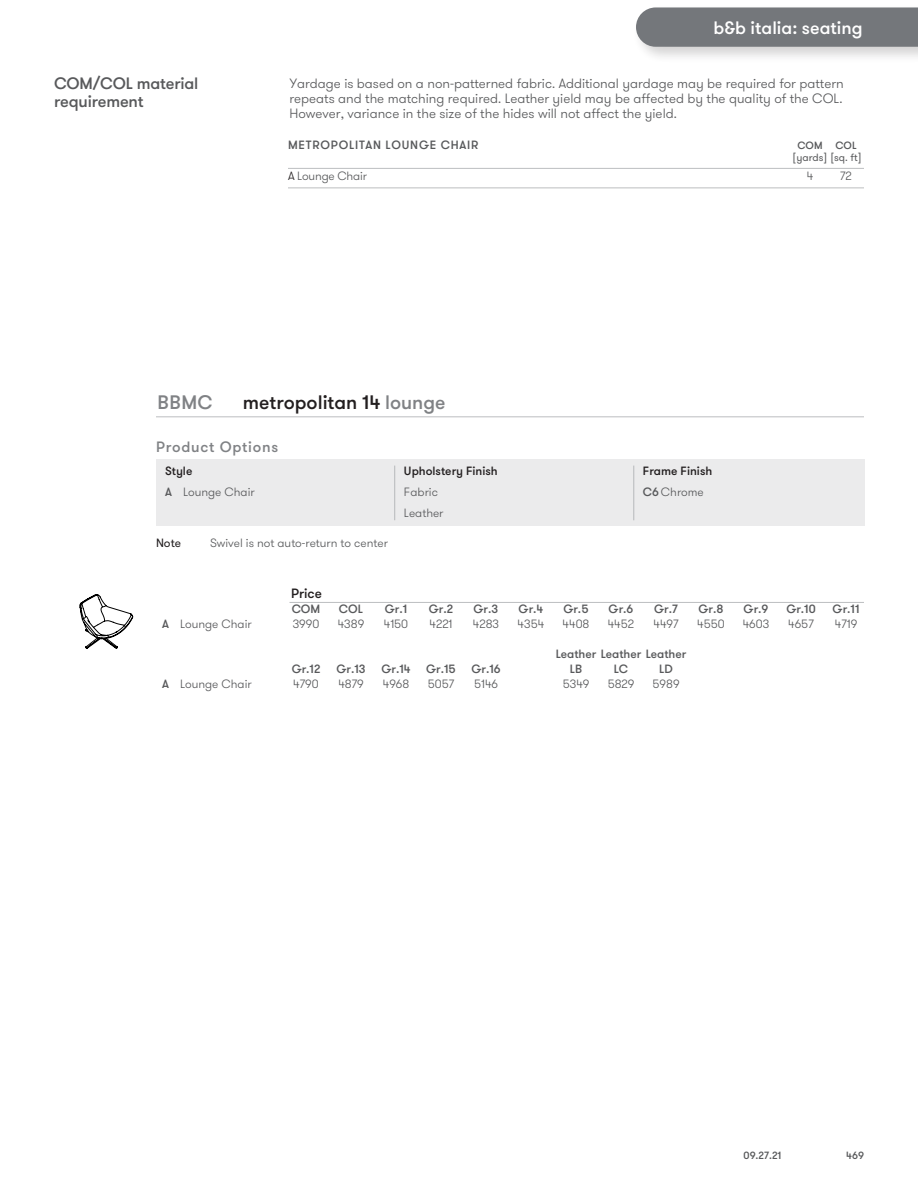
<style>
.page{position:relative;width:918px;height:1188px;background:#fff}
.page>*{position:absolute;margin:0;border:0;box-sizing:border-box;transform-origin:0 0}
.t1{font:500 19.5px "GT Walsheim Pro";color:#231f20}
.t2{font:500 19.5px "GT Walsheim Pro";color:#808285}
.t3{font:500 18px "GT Walsheim Pro";color:#fff}
.t4{font:500 16.5px/18px "GT Walsheim Pro";letter-spacing:-.01em;color:#58595b}
.t5{font:500 15px "GT Walsheim Pro";letter-spacing:.05em;color:#808285}
.t6{font:300 13.5px/15px "GT Walsheim Pro";color:#58595b;text-align:justify}
.t7{font:500 13.5px "GT Walsheim Pro";color:#231f20}
.t8{font:300 12px/21px "GT Walsheim Pro";color:#58595b}
.t9{font:500 12px "GT Walsheim Pro";color:#58595b}
.t10{font:500 12px/21px "GT Walsheim Pro";color:#231f20}
.t11{font:500 12px "GT Walsheim Pro";letter-spacing:.065em;color:#58595b}
.t12{font:12px "GT Walsheim Pro";color:#231f20}
.t13{font:500 10.5px "GT Walsheim Pro";color:#58595b}
.t14{font:10.5px "GT Walsheim Pro";color:#58595b}
.s1{color:#231f20}
.s2{color:#808285}
.s3{font-weight:500;color:#231f20}
.s4{font-weight:500}
.s5{color:#58595b}
.s6{font-weight:300;color:#58595b}
</style>
<div class="page">
<div style="left:633px;top:4px;width:285px;height:59px;background:#231f20;opacity:.2"></div>
<div style="left:636px;top:7px;width:282px;height:40px;background:#74777b"></div>
<div style="left:156px;top:459px;width:708px;height:67px;background:#ebebec"></div>
<hr style="left:290px;top:602px;width:574px;height:1px;background:#bcbec0">
<hr style="left:156px;top:416px;width:708px;height:1px;background:#bcbec0">
<hr style="left:633px;top:466px;width:1px;height:54px;background:#bcbec0">
<hr style="left:394px;top:466px;width:1px;height:54px;background:#bcbec0">
<hr style="left:288px;top:168px;width:576px;height:1px;background:#bcbec0">
<hr style="left:288px;top:188px;width:576px;height:1px;background:#bcbec0">
<svg style="left:80px;top:594px;width:54px;height:55px"></svg>
<h2 class="t3" style="left:714px;top:17px;width:150px">b&amp;b italia: seating</h2>
<p class="t4" style="left:54px;top:75px;width:146px">COM/COL material requirement</p>
<p class="t6" style="left:290px;top:76px;width:556px">Yardage is based on a non-patterned fabric. Additional yardage may be required for pattern repeats and the matching required. Leather yield may be affected by the quality of the COL.<br>However, variance in the size of the hides will not affect the yield.</p>
<p class="t11" style="left:288px;top:137px;width:192px">METROPOLITAN LOUNGE CHAIR</p>
<p class="t13" style="left:797px;top:138px;width:61px">COM COL</p>
<p class="t14" style="left:793px;top:150px;width:70px">[yards] [sq. ft]</p>
<p class="t8" style="left:288px;top:166px;width:80px"><span class="s1">A</span> Lounge Chair</p>
<p class="t8" style="left:807px;top:166px;width:8px">4</p>
<p class="t8" style="left:840px;top:166px;width:13px">72</p>
<h1 class="t2" style="left:158px;top:390px;width:57px">BBMC</h1>
<h1 class="t1" style="left:243px;top:390px;width:204px">metropolitan 14 <span class="s2">lounge</span></h1>
<p class="t5" style="left:156px;top:438px;width:124px">Product Options</p>
<p class="t8" style="left:165px;top:460px;width:91px"><span class="s3">Style<br></span><span class="s4">A</span> Lounge Chair</p>
<p class="t10" style="left:404px;top:460px;width:95px">Upholstery Finish</p>
<p class="t8" style="left:404px;top:481px;width:41px">Fabric<br>Leather</p>
<p class="t12" style="left:156px;top:535px;width:27px">Note</p>
<p class="t8" style="left:210px;top:533px;width:179px">Swivel is not auto-return to center</p>
<p class="t10" style="left:643px;top:460px;width:71px">Frame Finish<br><span class="s5">C6</span> <span class="s6">Chrome</span></p>
<p class="t7" style="left:291px;top:585px;width:32px">Price</p>
<p class="t9" style="left:292px;top:601px;width:30px">COM</p>
<p class="t9" style="left:339px;top:601px;width:26px">COL</p>
<p class="t9" style="left:385px;top:601px;width:24px">Gr.1</p>
<p class="t9" style="left:429px;top:601px;width:26px">Gr.2</p>
<p class="t9" style="left:474px;top:601px;width:26px">Gr.3</p>
<p class="t9" style="left:519px;top:601px;width:26px">Gr.4</p>
<p class="t9" style="left:563px;top:601px;width:27px">Gr.5</p>
<p class="t9" style="left:609px;top:601px;width:26px">Gr.6</p>
<p class="t9" style="left:654px;top:601px;width:25px">Gr.7</p>
<p class="t9" style="left:698px;top:601px;width:27px">Gr.8</p>
<p class="t9" style="left:744px;top:601px;width:26px">Gr.9</p>
<p class="t9" style="left:786px;top:601px;width:31px">Gr.10</p>
<p class="t9" style="left:833px;top:601px;width:28px">Gr.11</p>
<p class="t8" style="left:162px;top:613px;width:91px"><span class="s4">A</span> Lounge Chair</p>
<p class="t8" style="left:293px;top:613px;width:28px">3990</p>
<p class="t8" style="left:338px;top:613px;width:28px">4389</p>
<p class="t8" style="left:384px;top:613px;width:26px">4150</p>
<p class="t8" style="left:429px;top:613px;width:25px">4221</p>
<p class="t8" style="left:473px;top:613px;width:28px">4283</p>
<p class="t8" style="left:518px;top:613px;width:28px">4354</p>
<p class="t8" style="left:563px;top:613px;width:28px">4408</p>
<p class="t8" style="left:608px;top:613px;width:28px">4452</p>
<p class="t8" style="left:653px;top:613px;width:27px">4497</p>
<p class="t8" style="left:697px;top:613px;width:29px">4550</p>
<p class="t8" style="left:743px;top:613px;width:28px">4603</p>
<p class="t8" style="left:788px;top:613px;width:27px">4657</p>
<p class="t8" style="left:835px;top:613px;width:24px">4719</p>
<p class="t9" style="left:556px;top:646px;width:132px">Leather Leather Leather</p>
<p class="t9" style="left:292px;top:661px;width:30px">Gr.12</p>
<p class="t9" style="left:336px;top:661px;width:31px">Gr.13</p>
<p class="t9" style="left:382px;top:661px;width:31px">Gr.14</p>
<p class="t9" style="left:426px;top:661px;width:31px">Gr.15</p>
<p class="t9" style="left:471px;top:661px;width:31px">Gr.16</p>
<p class="t9" style="left:570px;top:661px;width:14px">LB</p>
<p class="t9" style="left:614px;top:661px;width:16px">LC</p>
<p class="t9" style="left:659px;top:661px;width:15px">LD</p>
<p class="t8" style="left:162px;top:673px;width:91px"><span class="s4">A</span> Lounge Chair</p>
<p class="t8" style="left:293px;top:673px;width:27px">4790</p>
<p class="t8" style="left:338px;top:673px;width:27px">4879</p>
<p class="t8" style="left:383px;top:673px;width:28px">4968</p>
<p class="t8" style="left:428px;top:673px;width:28px">5057</p>
<p class="t8" style="left:474px;top:673px;width:26px">5146</p>
<p class="t8" style="left:563px;top:673px;width:28px">5349</p>
<p class="t8" style="left:608px;top:673px;width:28px">5829</p>
<p class="t8" style="left:653px;top:673px;width:28px">5989</p>
<p class="t13" style="left:744px;top:1149px;width:39px">09.27.21</p>
<p class="t13" style="left:846px;top:1149px;width:19px">469</p>
</div>
